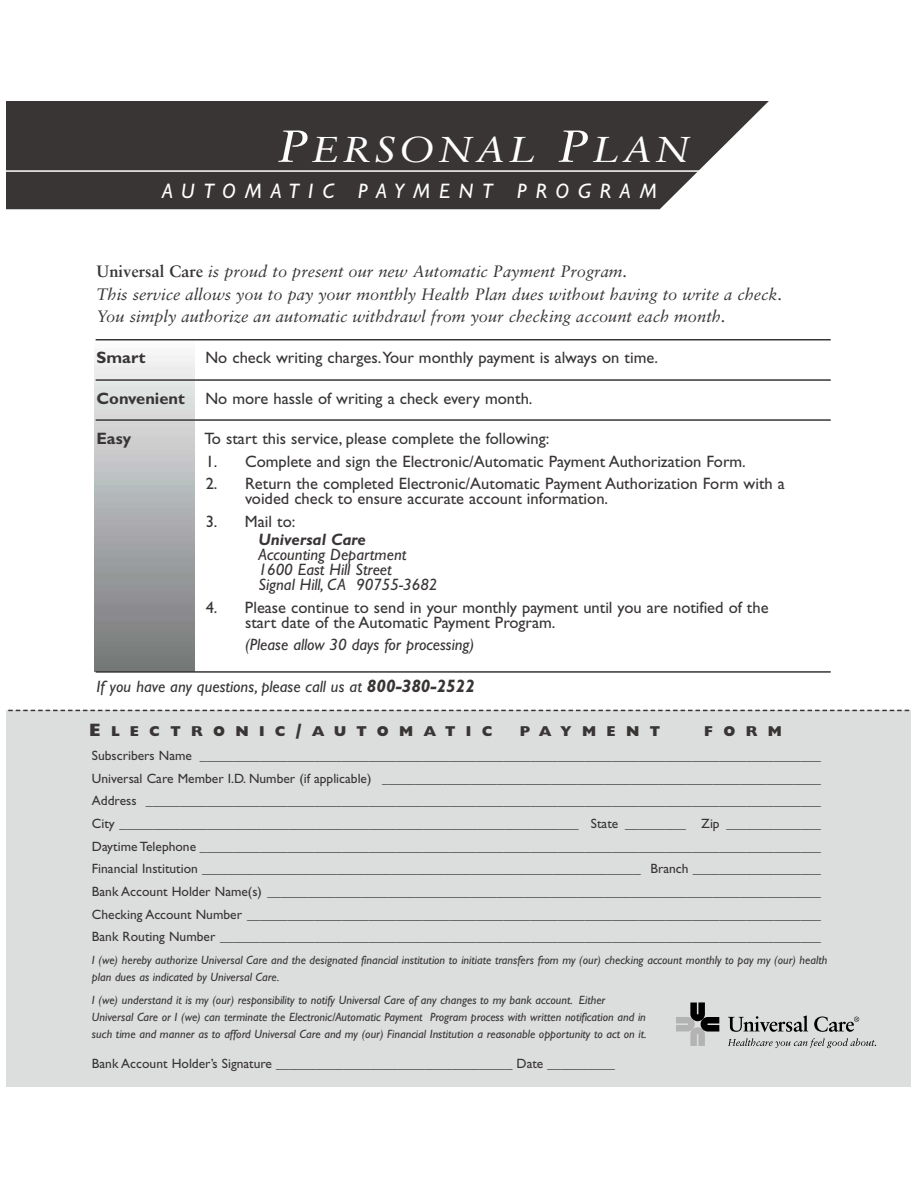
<style>
.page{position:relative;width:918px;height:1188px;background:#fff}
.page>*{position:absolute;margin:0;border:0;box-sizing:border-box;transform-origin:0 0}
.t1{font:italic 36px "Sabon";letter-spacing:.07em;color:#fefeff;scale:1.15 1}
.t2{font:italic 21px "Gill Sans";letter-spacing:.425em;color:#fefeff}
.t3{font:16.5px/15px "Gill Sans";color:#393535}
.t4{font:italic 16.5px/22.5px "Sabon";color:#393535}
.t5{font:italic 16.5px/15px "Gill Sans";color:#393535}
.t6{font:italic 700 16.5px "Gill Sans";color:#393535}
.t7{font:700 16.5px "Gill Sans";color:#393535}
.t8{font:800 14.4px "Gill Sans";letter-spacing:.72em;color:#393535}
.t9{font:13.5px/22.6px "Gill Sans";color:#393535;text-align:justify}
.t10{font:italic 12px/17.2px "Gill Sans";color:#393535}
.s1{font-size:45px}
.s2{font-weight:700;font-style:normal}
.s3{font-weight:700}
.s4{font-weight:700;font-size:18px}
.s5{font-size:18px}
</style>
<div class="page">
<div style="left:7px;top:710px;width:904px;height:377px;background:#dcdede"></div>
<svg style="left:8px;top:710px;width:902px;height:1px"></svg>
<svg style="left:7px;top:101px;width:762px;height:108px;background:#464343"></svg>
<hr style="left:7px;top:170px;width:904px;height:2px;background:#fefeff">
<hr style="left:96px;top:379px;width:735px;height:2px;background:#393535">
<hr style="left:96px;top:339px;width:735px;height:1px;background:#393535">
<hr style="left:96px;top:419px;width:735px;height:2px;background:#393535">
<hr style="left:96px;top:671px;width:735px;height:2px;background:#393535">
<svg style="left:676px;top:1002px;width:43px;height:44px"></svg>
<svg style="left:728px;top:1015px;width:80px;height:17px"></svg>
<svg style="left:728px;top:1038px;width:148px;height:10px"></svg>
<svg style="left:814px;top:1017px;width:45px;height:15px"></svg>
<h1 class="t1" style="left:277px;top:134px;width:360px"><span class="s1">P</span>ERSONAL <span class="s1">P</span>LAN</h1>
<h2 class="t2" style="left:162px;top:184px;width:496px">AUTOMATIC PAYMENT PROGRAM</h2>
<p class="t4" style="left:97px;top:262px;width:687px"><span class="s2">Universal Care</span> is proud to present our new Automatic Payment Program.<br>This service allows you to pay your monthly Health Plan dues without having to write a check.<br>You simply authorize an automatic withdrawl from your checking account each month.</p>
<p class="t7" style="left:97px;top:352px;width:50px">Smart</p>
<p class="t3" style="left:205px;top:352px;width:454px">No check writing charges.Your monthly payment is always on time.</p>
<p class="t3" style="left:97px;top:392px;width:438px"><span class="s3">Convenient</span> No more hassle of writing a check every month.</p>
<p class="t7" style="left:97px;top:433px;width:36px">Easy</p>
<p class="t3" style="left:205px;top:433px;width:346px">To start this service, please complete the following:</p>
<p class="t3" style="left:206px;top:456px;width:542px">1. Complete and sign the Electronic/Automatic Payment Authorization Form.</p>
<p class="t3" style="left:245px;top:478px;width:541px;text-indent:-39px">2. Return the completed Electronic/Automatic Payment Authorization Form with a voided check to ensure accurate account information.</p>
<p class="t3" style="left:206px;top:516px;width:91px">3. Mail to:</p>
<p class="t6" style="left:259px;top:534px;width:109px">Universal Care</p>
<p class="t5" style="left:259px;top:549px;width:181px">Accounting Department<br>1600 East Hill Street<br>Signal Hill, CA 90755-3682</p>
<p class="t3" style="left:245px;top:601px;width:525px;text-indent:-39px">4. Please continue to send in your monthly payment until you are notified of the start date of the Automatic Payment Program.</p>
<p class="t5" style="left:245px;top:639px;width:231px">(Please allow 30 days for processing)</p>
<p class="t5" style="left:97px;top:681px;width:380px">If you have any questions, please call us at <span class="s4">800-380-2522</span></p>
<p class="t8" style="left:89px;top:726px;width:405px"><span class="s5">E</span>LECTRONIC<span class="s5">/</span>AUTOMATIC</p>
<p class="t8" style="left:520px;top:726px;width:142px">PAYMENT</p>
<p class="t8" style="left:704px;top:726px;width:79px">FORM</p>
<p class="t9" style="left:92px;top:746px;width:731px">Subscribers Name ____________________________________________________________________________________________ Universal Care Member I.D. Number (if applicable) _________________________________________________________________ Address ____________________________________________________________________________________________________ City ____________________________________________________________________ State _________ Zip ______________ Daytime Telephone ____________________________________________________________________________________________ Financial Institution _________________________________________________________________ Branch ___________________ Bank Account Holder Name(s) __________________________________________________________________________________ Checking Account Number _____________________________________________________________________________________ Bank Routing Number _________________________________________________________________________________________</p>
<p class="t10" style="left:92px;top:952px;width:737px">I (we) hereby authorize Universal Care and the designated financial institution to initiate transfers from my (our) checking account monthly to pay my (our) health plan dues as indicated by Universal Care.</p>
<p class="t10" style="left:92px;top:992px;width:556px">I (we) understand it is my (our) responsibility to notify Universal Care of any changes to my bank account. Either<br>Universal Care or I (we) can terminate the Electronic/Automatic Payment Program process with written notification and in such time and manner as to afford Universal Care and my (our) Financial Institution a reasonable opportunity to act on it.</p>
<p class="t9" style="left:92px;top:1054px;width:525px">Bank Account Holder’s Signature ___________________________________ Date __________</p>
</div>
